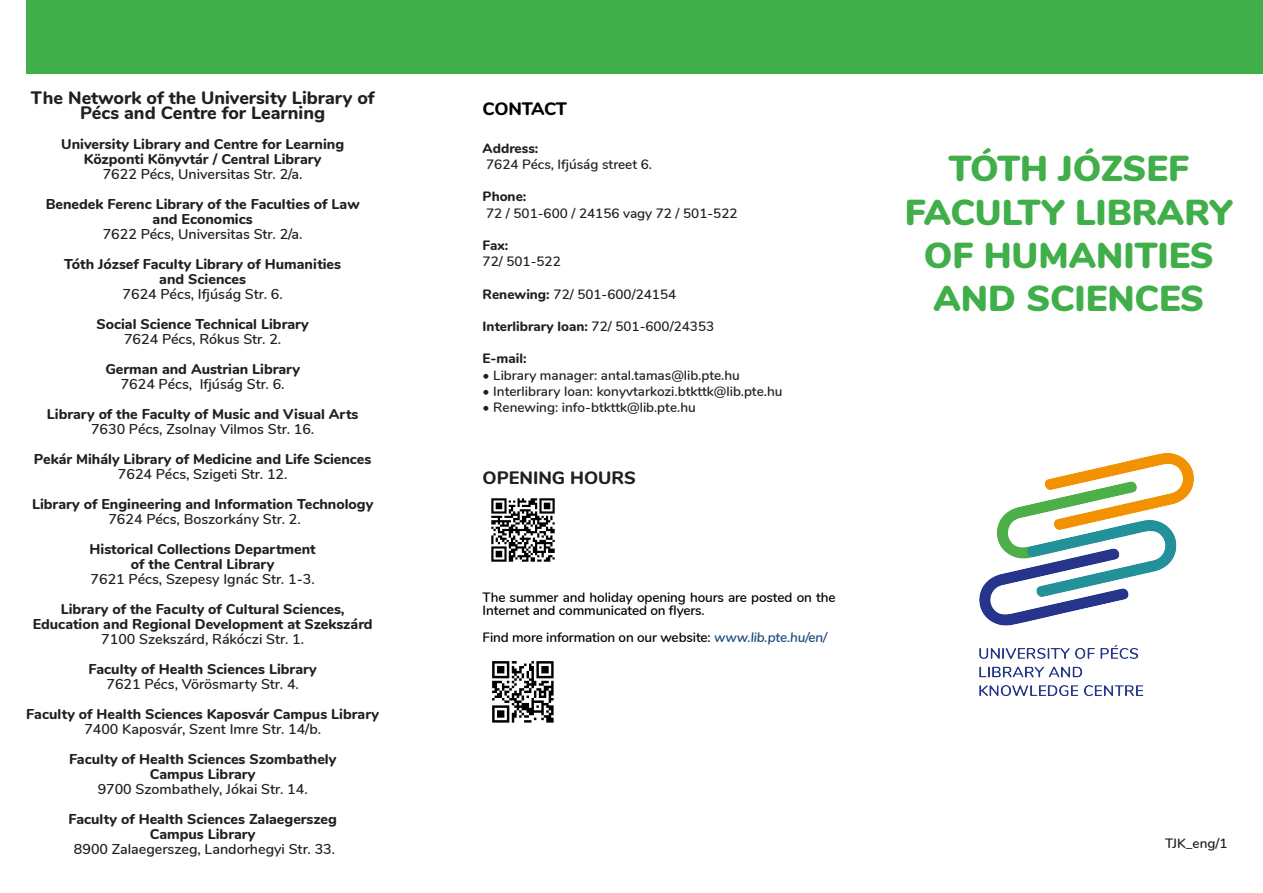
<style>
.page{position:relative;width:1263px;height:893px;background:#fff}
.page>*{position:absolute;margin:0;border:0;box-sizing:border-box;transform-origin:0 0}
.t1{font:900 36px "Nunito";color:#40ae49}
.t2{font:800 18px/15px "Nunito";color:#231f20;text-align:center}
.t3{font:800 18px "Nunito";letter-spacing:-.025em;color:#000001}
.t4{font:800 14.25px "Nunito";color:#231f20}
.t5{font:600 14.25px "Nunito";color:#231f20}
.t6{font:600 13.5px "Nunito";color:#231f20}
.t7{font:600 13.5px/13.5px "Nunito";letter-spacing:-.01em;color:#000002}
.t8{font:800 13.5px "Nunito";color:#231f20}
.s1{font-weight:800}
.s2{font-weight:600}
.s3{font-style:italic;color:#1f497d}
</style>
<div class="page">
<div style="left:26px;top:0;width:1237px;height:74px;background:#40ae49"></div>
<img style="left:491px;top:498px;width:64px;height:64px">
<img style="left:492px;top:661px;width:62px;height:62px">
<img style="left:979px;top:453px;width:215px;height:244px">
<p class="t2" style="left:31px;top:90px;width:345px">The Network of the University Library of<br>Pécs and Centre for Learning</p>
<p class="t4" style="left:61px;top:134px;width:284px">University Library and Centre for Learning</p>
<p class="t4" style="left:84px;top:149px;width:239px">Központi Könyvtár / Central Library</p>
<p class="t5" style="left:103px;top:164px;width:201px">7622 Pécs, Universitas Str. 2/a.</p>
<p class="t4" style="left:46px;top:194px;width:315px">Benedek Ferenc Library of the Faculties of Law</p>
<p class="t4" style="left:153px;top:209px;width:102px">and Economics</p>
<p class="t5" style="left:103px;top:224px;width:201px">7622 Pécs, Universitas Str. 2/a.</p>
<p class="t4" style="left:64px;top:254px;width:278px">Tóth József Faculty Library of Humanities</p>
<p class="t4" style="left:159px;top:269px;width:88px">and Sciences</p>
<p class="t5" style="left:123px;top:284px;width:162px">7624 Pécs, Ifjúság Str. 6.</p>
<p class="t4" style="left:96px;top:314px;width:214px">Social Science Technical Library</p>
<p class="t5" style="left:124px;top:329px;width:159px">7624 Pécs, Rókus Str. 2.</p>
<p class="t4" style="left:105px;top:359px;width:196px">German and Austrian Library</p>
<p class="t5" style="left:121px;top:374px;width:165px">7624 Pécs, Ifjúság Str. 6.</p>
<p class="t4" style="left:47px;top:404px;width:313px">Library of the Faculty of Music and Visual Arts</p>
<p class="t5" style="left:91px;top:419px;width:225px">7630 Pécs, Zsolnay Vilmos Str. 16.</p>
<p class="t4" style="left:34px;top:449px;width:339px">Pekár Mihály Library of Medicine and Life Sciences</p>
<p class="t5" style="left:118px;top:464px;width:171px">7624 Pécs, Szigeti Str. 12.</p>
<p class="t4" style="left:32px;top:494px;width:343px">Library of Engineering and Information Technology</p>
<p class="t5" style="left:108px;top:509px;width:194px">7624 Pécs, Boszorkány Str. 2.</p>
<p class="t4" style="left:90px;top:539px;width:228px">Historical Collections Department</p>
<p class="t4" style="left:131px;top:554px;width:145px">of the Central Library</p>
<p class="t5" style="left:91px;top:569px;width:226px">7621 Pécs, Szepesy Ignác Str. 1-3.</p>
<p class="t4" style="left:61px;top:599px;width:285px">Library of the Faculty of Cultural Sciences,</p>
<p class="t4" style="left:33px;top:614px;width:341px">Education and Regional Development at Szekszárd</p>
<p class="t5" style="left:101px;top:629px;width:204px">7100 Szekszárd, Rákóczi Str. 1.</p>
<p class="t4" style="left:89px;top:659px;width:230px">Faculty of Health Sciences Library</p>
<p class="t5" style="left:106px;top:674px;width:194px">7621 Pécs, Vörösmarty Str. 4.</p>
<p class="t4" style="left:26px;top:704px;width:354px">Faculty of Health Sciences Kaposvár Campus Library</p>
<p class="t5" style="left:84px;top:719px;width:238px">7400 Kaposvár, Szent Imre Str. 14/b.</p>
<p class="t4" style="left:69px;top:749px;width:269px">Faculty of Health Sciences Szombathely</p>
<p class="t4" style="left:150px;top:764px;width:107px">Campus Library</p>
<p class="t5" style="left:98px;top:779px;width:212px">9700 Szombathely, Jókai Str. 14.</p>
<p class="t4" style="left:68px;top:809px;width:270px">Faculty of Health Sciences Zalaegerszeg</p>
<p class="t4" style="left:150px;top:824px;width:107px">Campus Library</p>
<p class="t5" style="left:74px;top:839px;width:263px">8900 Zalaegerszeg, Landorhegyi Str. 33.</p>
<p class="t3" style="left:483px;top:95px;width:86px">CONTACT</p>
<p class="t8" style="left:483px;top:138px;width:57px">Address:</p>
<p class="t6" style="left:486px;top:154px;width:167px">7624 Pécs, Ifjúság street 6.</p>
<p class="t8" style="left:483px;top:187px;width:45px">Phone:</p>
<p class="t6" style="left:486px;top:203px;width:253px">72 / 501-600 / 24156 vagy 72 / 501-522</p>
<p class="t8" style="left:483px;top:235px;width:27px">Fax:</p>
<p class="t6" style="left:483px;top:252px;width:80px">72/ 501-522</p>
<p class="t6" style="left:483px;top:284px;width:195px"><span class="s1">Renewing:</span> 72/ 501-600/24154</p>
<p class="t8" style="left:483px;top:316px;width:233px">Interlibrary loan: <span class="s2">72/ 501-600/24353</span></p>
<p class="t8" style="left:483px;top:349px;width:45px">E-mail:</p>
<p class="t6" style="left:483px;top:365px;width:259px">• Library manager: antal.tamas@lib.pte.hu</p>
<p class="t6" style="left:483px;top:381px;width:301px">• Interlibrary loan: konyvtarkozi.btkttk@lib.pte.hu</p>
<p class="t6" style="left:483px;top:397px;width:215px">• Renewing: info-btkttk@lib.pte.hu</p>
<p class="t2" style="left:483px;top:469px;width:155px">OPENING HOURS</p>
<p class="t7" style="left:483px;top:590px;width:354px">The summer and holiday opening hours are posted on the<br>Internet and communicated on flyers.</p>
<p class="t7" style="left:483px;top:630px;width:346px">Find more information on our website: <span class="s3">www.lib.pte.hu/en/</span></p>
<p class="t1" style="left:949px;top:142px;width:242px">TÓTH JÓZSEF</p>
<p class="t1" style="left:905px;top:185px;width:329px">FACULTY LIBRARY</p>
<p class="t1" style="left:924px;top:229px;width:291px">OF HUMANITIES</p>
<p class="t1" style="left:933px;top:272px;width:272px">AND SCIENCES</p>
<p class="t6" style="left:1165px;top:833px;width:64px">TJK_eng/1</p>
</div>
